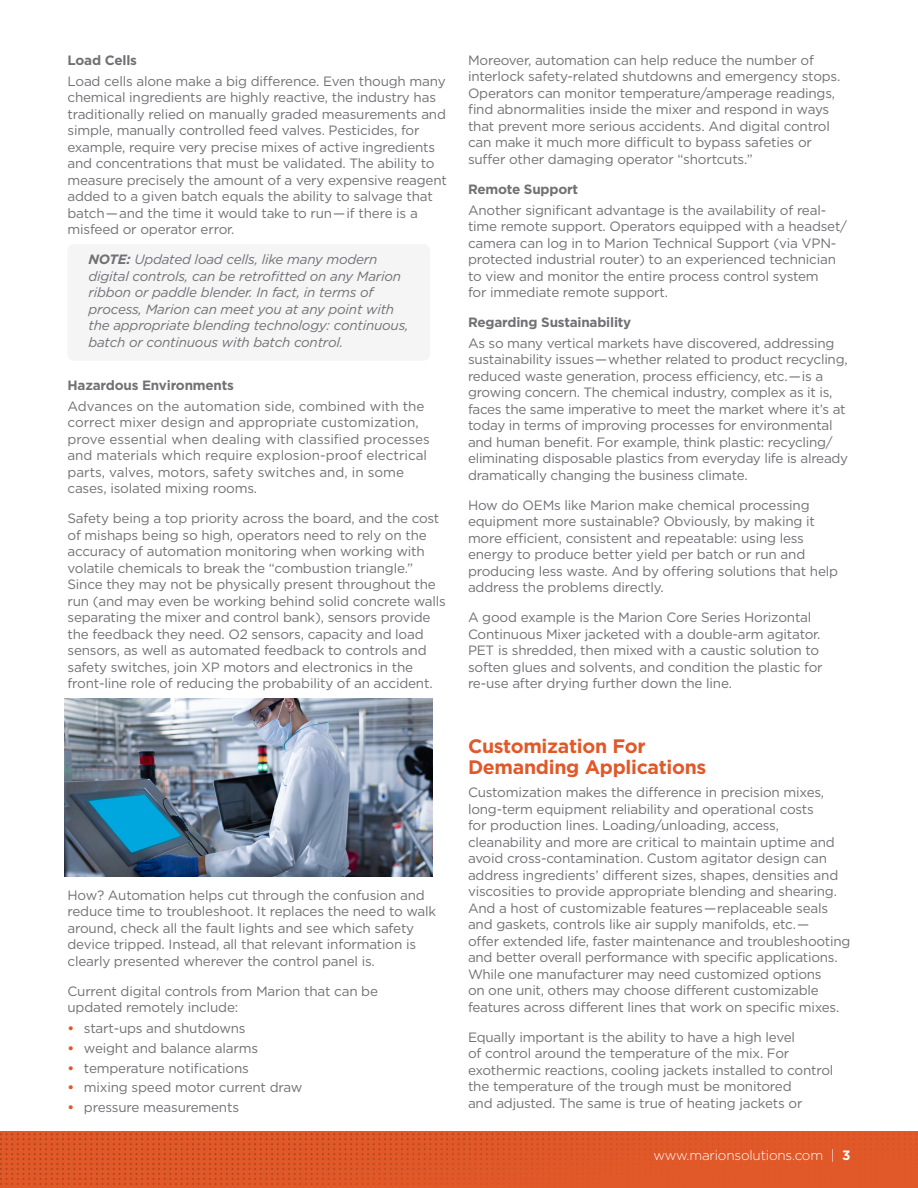
<style>
.page{position:relative;width:918px;height:1188px;background:#fff}
.page>*{position:absolute;margin:0;border:0;box-sizing:border-box;transform-origin:0 0}
.t1{font:700 19.5px/21px "Gotham";letter-spacing:-.015em;color:#e15929}
.t2{font:13.5px/16.5px "Gotham";letter-spacing:-.015em;color:#717074}
.t3{font:italic 13.5px/16.5px "Gotham";letter-spacing:-.015em;color:#717074}
.t4{font:700 13.5px "Gotham";letter-spacing:-.015em;color:#717074}
.t5{font:300 13.5px "Gotham";letter-spacing:-.015em;color:#fff}
.s1{font-weight:700}
.s2{font-weight:700;color:#e15929}
</style>
<div class="page">
<img style="left:0;top:1131px;width:918px;height:57px">
<div style="left:67px;top:244px;width:363px;height:117px;background:#f5f5f5;border-radius:6px"></div>
<img style="left:65px;top:699px;width:368px;height:178px">
<p class="t4" style="left:68px;top:51px;width:71px">Load Cells</p>
<p class="t2" style="left:68px;top:72px;width:381px">Load cells alone make a big difference. Even though many chemical ingredients are highly reactive, the industry has traditionally relied on manually graded measurements and simple, manually controlled feed valves. Pesticides, for example, require very precise mixes of active ingredients and concentrations that must be validated. The ability to measure precisely the amount of a very expensive reagent added to a given batch equals the ability to salvage that batch—and the time it would take to run—if there is a misfeed or operator error.</p>
<p class="t3" style="left:88px;top:251px;width:322px"><span class="s1">NOTE:</span> Updated load cells, like many modern digital controls, can be retrofitted on any Marion ribbon or paddle blender. In fact, in terms of process, Marion can meet you at any point with the appropriate blending technology: continuous, batch or continuous with batch control.</p>
<p class="t4" style="left:68px;top:376px;width:168px">Hazardous Environments</p>
<p class="t2" style="left:68px;top:398px;width:364px">Advances on the automation side, combined with the correct mixer design and appropriate customization, prove essential when dealing with classified processes and materials which require explosion-proof electrical parts, valves, motors, safety switches and, in some cases, isolated mixing rooms.</p>
<p class="t2" style="left:68px;top:510px;width:380px">Safety being a top priority across the board, and the cost of mishaps being so high, operators need to rely on the accuracy of automation monitoring when working with volatile chemicals to break the “combustion triangle.” Since they may not be physically present throughout the run (and may even be working behind solid concrete walls separating the mixer and control bank), sensors provide the feedback they need. O2 sensors, capacity and load sensors, as well as automated feedback to controls and safety switches, join XP motors and electronics in the front-line role of reducing the probability of an accident.</p>
<p class="t2" style="left:68px;top:887px;width:370px">How? Automation helps cut through the confusion and reduce time to troubleshoot. It replaces the need to walk around, check all the fault lights and see which safety device tripped. Instead, all that relevant information is clearly presented wherever the control panel is.</p>
<p class="t2" style="left:68px;top:983px;width:312px">Current digital controls from Marion that can be updated remotely include:</p>
<p class="t2" style="left:68px;top:1020px;width:180px"><span class="s2">•</span> start-ups and shutdowns</p>
<p class="t2" style="left:68px;top:1040px;width:192px"><span class="s2">•</span> weight and balance alarms</p>
<p class="t2" style="left:68px;top:1059px;width:183px"><span class="s2">•</span> temperature notifications</p>
<p class="t2" style="left:68px;top:1079px;width:236px"><span class="s2">•</span> mixing speed motor current draw</p>
<p class="t2" style="left:68px;top:1099px;width:173px"><span class="s2">•</span> pressure measurements</p>
<p class="t2" style="left:468px;top:51px;width:374px">Moreover, automation can help reduce the number of interlock safety-related shutdowns and emergency stops.<br>Operators can monitor temperature/amperage readings, find abnormalities inside the mixer and respond in ways that prevent more serious accidents. And digital control can make it much more difficult to bypass safeties or suffer other damaging operator “shortcuts.”</p>
<p class="t4" style="left:468px;top:180px;width:112px">Remote Support</p>
<p class="t2" style="left:468px;top:201px;width:381px">Another significant advantage is the availability of real&shy;time remote support. Operators equipped with a headset/ camera can log in to Marion Technical Support (via VPN&shy;protected industrial router) to an experienced technician to view and monitor the entire process control system<br>for immediate remote support.</p>
<p class="t4" style="left:468px;top:313px;width:165px">Regarding Sustainability</p>
<p class="t2" style="left:468px;top:335px;width:382px">As so many vertical markets have discovered, addressing sustainability issues—whether related to product recycling, reduced waste generation, process efficiency, etc.—is a growing concern. The chemical industry, complex as it is, faces the same imperative to meet the market where it’s at today in terms of improving processes for environmental and human benefit. For example, think plastic: recycling/ eliminating disposable plastics from everyday life is already dramatically changing the business climate.</p>
<p class="t2" style="left:468px;top:497px;width:372px">How do OEMs like Marion make chemical processing equipment more sustainable? Obviously, by making it more efficient, consistent and repeatable: using less energy to produce better yield per batch or run and producing less waste. And by offering solutions that help address the problems directly.</p>
<p class="t2" style="left:468px;top:609px;width:356px">A good example is the Marion Core Series Horizontal Continuous Mixer jacketed with a double-arm agitator.<br>PET is shredded, then mixed with a caustic solution to soften glues and solvents, and condition the plastic for re-use after drying further down the line.</p>
<p class="t1" style="left:468px;top:735px;width:240px">Customization For<br>Demanding Applications</p>
<p class="t2" style="left:468px;top:784px;width:384px">Customization makes the difference in precision mixes, long-term equipment reliability and operational costs<br>for production lines. Loading/unloading, access, cleanability and more are critical to maintain uptime and avoid cross-contamination. Custom agitator design can address ingredients’ different sizes, shapes, densities and viscosities to provide appropriate blending and shearing.<br>And a host of customizable features—replaceable seals and gaskets, controls like air supply manifolds, etc.—<br>offer extended life, faster maintenance and troubleshooting and better overall performance with specific applications.<br>While one manufacturer may need customized options<br>on one unit, others may choose different customizable features across different lines that work on specific mixes.</p>
<p class="t2" style="left:468px;top:1028px;width:367px">Equally important is the ability to have a high level<br>of control around the temperature of the mix. For exothermic reactions, cooling jackets installed to control the temperature of the trough must be monitored<br>and adjusted. The same is true of heating jackets or</p>
<p class="t5" style="left:654px;top:1146px;width:198px">www.marionsolutions.com | <span class="s1">3</span></p>
</div>
